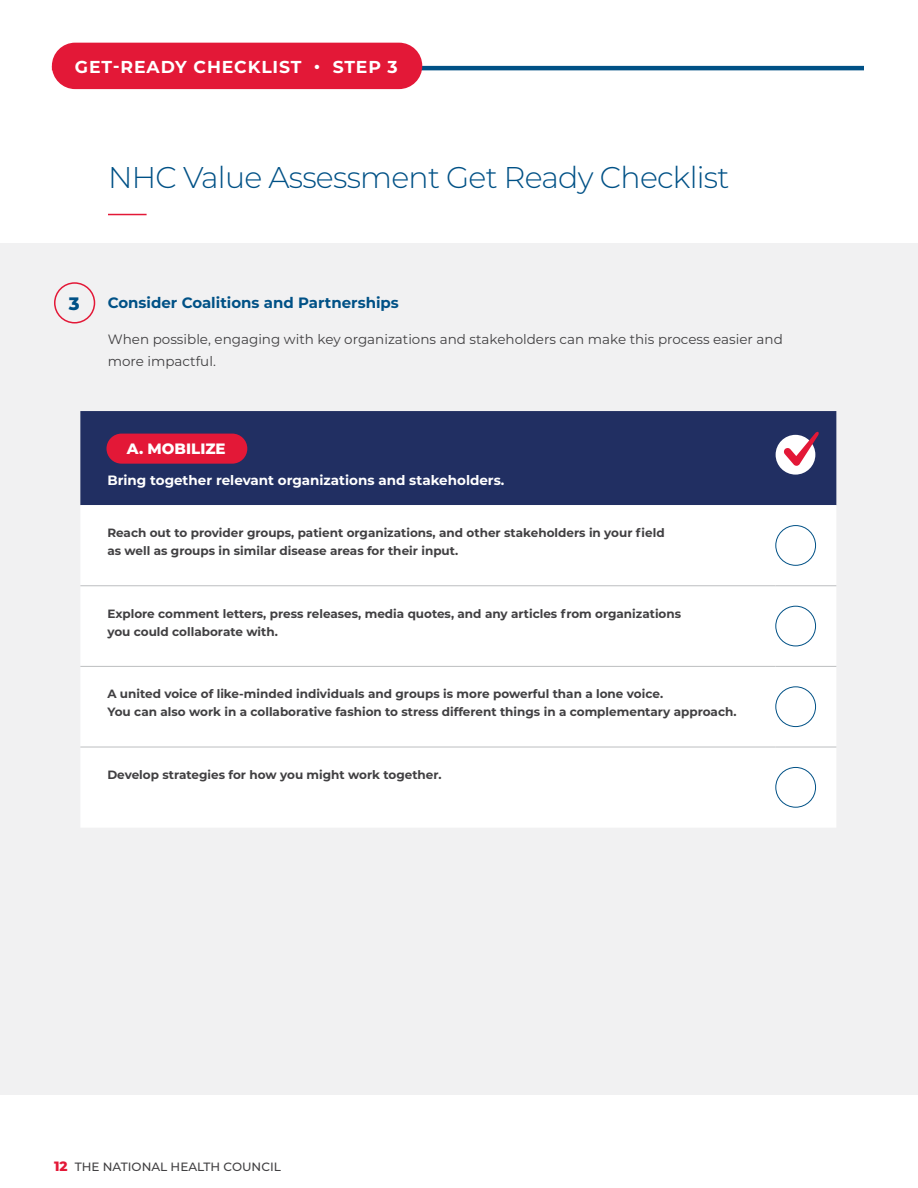
<style>
.page{position:relative;width:918px;height:1188px;background:#fff}
.page>*{position:absolute;margin:0;border:0;box-sizing:border-box;transform-origin:0 0}
.t1{font:300 30px "Montserrat";letter-spacing:-.025em;color:#005186}
.t2{font:800 18px "Montserrat";color:#005186}
.t3{font:700 17.25px "Montserrat";letter-spacing:.05em;color:#fff}
.t4{font:700 15px "Montserrat";color:#005186}
.t5{font:800 15px "Montserrat";color:#fff}
.t6{font:13.5px/22.5px "Montserrat";color:#414042}
.t7{font:700 13.5px "Montserrat";color:#fff}
.t8{font:700 12px/18px "Montserrat";color:#414042}
.t9{font:500 12px "Montserrat";color:#414042}
.s1{font-weight:800;font-size:13.5px;color:#e31837}
</style>
<div class="page">
<div style="left:0;top:243px;width:918px;height:851px;background:#f1f1f2"></div>
<div style="left:80px;top:411px;width:756px;height:94px;background:#212f62"></div>
<div style="left:80px;top:506px;width:756px;height:321px;background:#fff"></div>
<hr style="left:80px;top:586px;width:696px;height:1px;background:#bcbec0">
<hr style="left:776px;top:586px;width:60px;height:1px;background:#bcbec0">
<hr style="left:776px;top:666px;width:60px;height:1px;background:#bcbec0">
<hr style="left:80px;top:666px;width:696px;height:1px;background:#bcbec0">
<hr style="left:80px;top:747px;width:696px;height:1px;background:#bcbec0">
<hr style="left:776px;top:747px;width:60px;height:1px;background:#bcbec0">
<div style="left:776px;top:435px;width:39px;height:40px;background:#fff;border-radius:50%"></div>
<div style="left:776px;top:525px;width:40px;height:41px;border:1px solid #005186;border-radius:50%"></div>
<div style="left:776px;top:606px;width:40px;height:40px;border:1px solid #005186;border-radius:50%"></div>
<div style="left:776px;top:687px;width:40px;height:40px;border:1px solid #005186;border-radius:50%"></div>
<div style="left:776px;top:767px;width:40px;height:40px;border:1px solid #005186;border-radius:50%"></div>
<div style="left:54px;top:282px;width:41px;height:42px;border:2px solid #e31837;border-radius:50%"></div>
<hr style="left:189px;top:66px;width:675px;height:4px;background:#005186">
<div style="left:52px;top:43px;width:370px;height:46px;background:#e31837;border-radius:23px"></div>
<hr style="left:108px;top:214px;width:39px;height:1px;background:#e31837">
<svg style="left:783px;top:430px;width:37px;height:36px"></svg>
<div style="left:106px;top:434px;width:141px;height:30px;background:#e31837;border-radius:15px"></div>
<h3 class="t3" style="left:75px;top:54px;width:324px">GET-READY CHECKLIST • STEP 3</h3>
<h1 class="t1" style="left:108px;top:157px;width:623px">NHC Value Assessment Get Ready Checklist</h1>
<h2 class="t2" style="left:69px;top:291px;width:12px">3</h2>
<p class="t4" style="left:108px;top:292px;width:293px">Consider Coalitions and Partnerships</p>
<p class="t6" style="left:108px;top:327px;width:677px">When possible, engaging with key organizations and stakeholders can make this process easier and more impactful.</p>
<p class="t5" style="left:127px;top:437px;width:100px">A. MOBILIZE</p>
<p class="t7" style="left:107px;top:470px;width:399px">Bring together relevant organizations and stakeholders.</p>
<p class="t8" style="left:107px;top:523px;width:559px">Reach out to provider groups, patient organizations, and other stakeholders in your field as well as groups in similar disease areas for their input.</p>
<p class="t8" style="left:107px;top:604px;width:575px">Explore comment letters, press releases, media quotes, and any articles from organizations you could collaborate with.</p>
<p class="t8" style="left:107px;top:684px;width:631px">A united voice of like-minded individuals and groups is more powerful than a lone voice.<br>You can also work in a collaborative fashion to stress different things in a complementary approach.</p>
<p class="t8" style="left:107px;top:765px;width:336px">Develop strategies for how you might work together.</p>
<p class="t9" style="left:54px;top:1158px;width:228px"><span class="s1">12</span> THE NATIONAL HEALTH COUNCIL</p>
</div>
